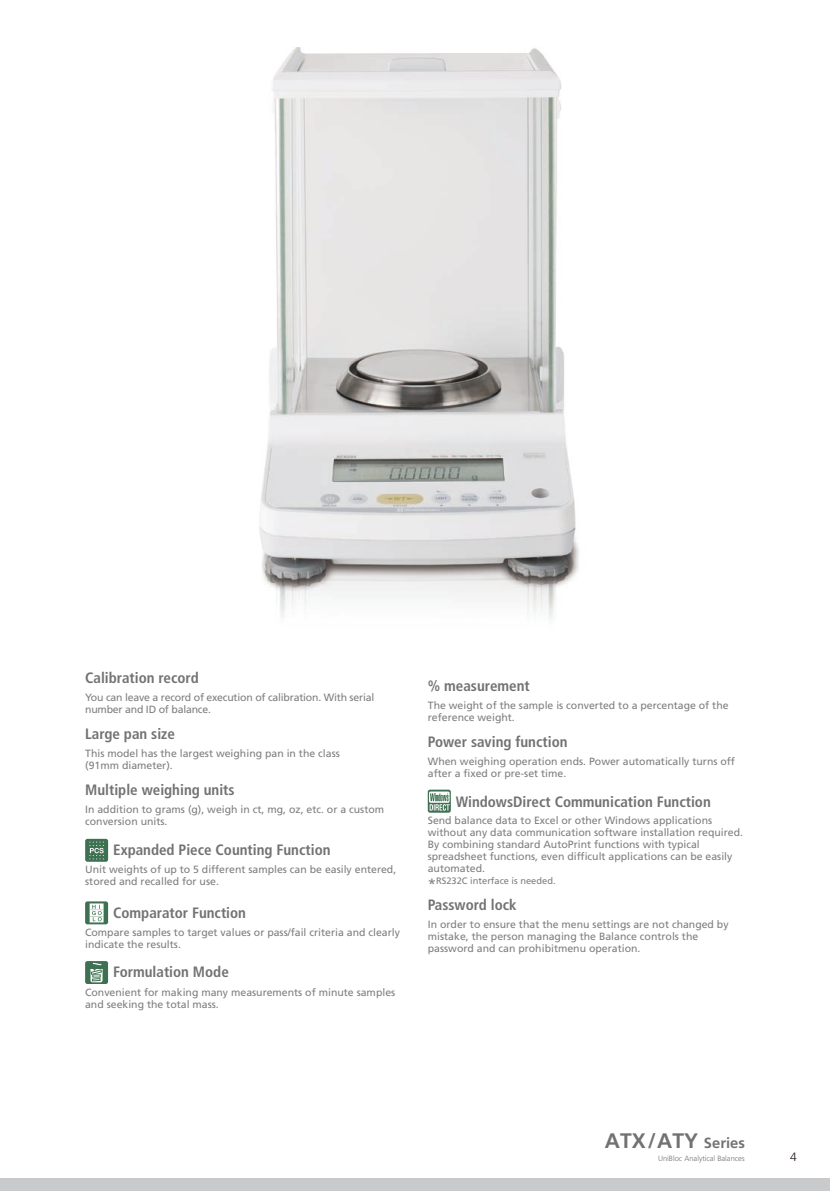
<style>
.page{position:relative;width:830px;height:1191px;background:#fff}
.page>*{position:absolute;margin:0;border:0;box-sizing:border-box;transform-origin:0 0}
.t1{font:700 21px "Frutiger";color:#727272}
.t2{font:700 condensed 15px "Frutiger LT Std";color:#727272}
.t3{font:300 12px "Frutiger";color:#231916}
.t4{font:10.5px/12px "Frutiger";color:#7e7e7e}
.t5{font:10.5px/12px "Frutiger";letter-spacing:-.02em;color:#7e7e7e}
.t6{font:9.3px "Frutiger";color:#7e7e7e}
.t7{font:300 7.5px "Frutiger";color:#727272}
.s1{font-size:15px}
.s2{font-size:14.7px}
</style>
<div class="page">
<div style="left:0;top:1178px;width:829px;height:13px;background:#c9cacb"></div>
<div style="left:85px;top:961px;width:23px;height:23px;background:#3e7151;border-radius:2px"></div>
<svg style="left:90px;top:962px;width:13px;height:20px"></svg>
<svg style="left:85px;top:839px;width:23px;height:22px"></svg>
<svg style="left:85px;top:901px;width:23px;height:23px"></svg>
<svg style="left:427px;top:789px;width:23px;height:23px"></svg>
<img style="left:259px;top:47px;width:320px;height:571px">
<h2 class="t2" style="left:85px;top:668px;width:115px">Calibration record</h2>
<p class="t5" style="left:85px;top:691px;width:290px">You can leave a record of execution of calibration. With serial number and ID of balance.</p>
<h2 class="t2" style="left:85px;top:725px;width:91px">Large pan size</h2>
<p class="t4" style="left:85px;top:747px;width:256px">This model has the largest weighing pan in the class (91mm diameter).</p>
<h2 class="t2" style="left:85px;top:781px;width:151px">Multiple weighing units</h2>
<p class="t4" style="left:85px;top:803px;width:300px">In addition to grams (g), weigh in ct, mg, oz, etc. or a custom conversion units.</p>
<h2 class="t2" style="left:113px;top:841px;width:219px">Expanded Piece Counting Function</h2>
<p class="t4" style="left:85px;top:863px;width:312px">Unit weights of up to 5 different samples can be easily entered, stored and recalled for use.</p>
<h2 class="t2" style="left:113px;top:903px;width:134px">Comparator Function</h2>
<p class="t4" style="left:85px;top:926px;width:316px">Compare samples to target values or pass/fail criteria and clearly indicate the results.</p>
<h2 class="t2" style="left:113px;top:963px;width:117px">Formulation Mode</h2>
<p class="t4" style="left:85px;top:985px;width:311px">Convenient for making many measurements of minute samples and seeking the total mass.</p>
<h2 class="t2" style="left:427px;top:677px;width:103px">% measurement</h2>
<p class="t4" style="left:427px;top:699px;width:302px">The weight of the sample is converted to a percentage of the reference weight.</p>
<h2 class="t2" style="left:427px;top:732px;width:141px">Power saving function</h2>
<p class="t4" style="left:427px;top:755px;width:308px">When weighing operation ends. Power automatically turns off after a fixed or pre-set time.</p>
<h2 class="t2" style="left:455px;top:792px;width:256px">WindowsDirect Communication Function</h2>
<p class="t4" style="left:427px;top:814px;width:317px">Send balance data to Excel or other Windows applications without any data communication software installation required.<br>By combining standard AutoPrint functions with typical spreadsheet functions, even difficult applications can be easily automated.</p>
<p class="t6" style="left:427px;top:875px;width:129px"><span class="s1">*</span>RS232C interface is needed.</p>
<h2 class="t2" style="left:427px;top:895px;width:90px">Password lock</h2>
<p class="t4" style="left:427px;top:918px;width:302px">In order to ensure that the menu settings are not changed by mistake, the person managing the Balance controls the password and can prohibitmenu operation.</p>
<h1 class="t1" style="left:604px;top:1128px;width:141px">ATX/ATY <span class="s2">Series</span></h1>
<p class="t7" style="left:657px;top:1154px;width:88px">UniBloc Analytical Balances</p>
<p class="t3" style="left:789px;top:1150px;width:8px">4</p>
</div>
